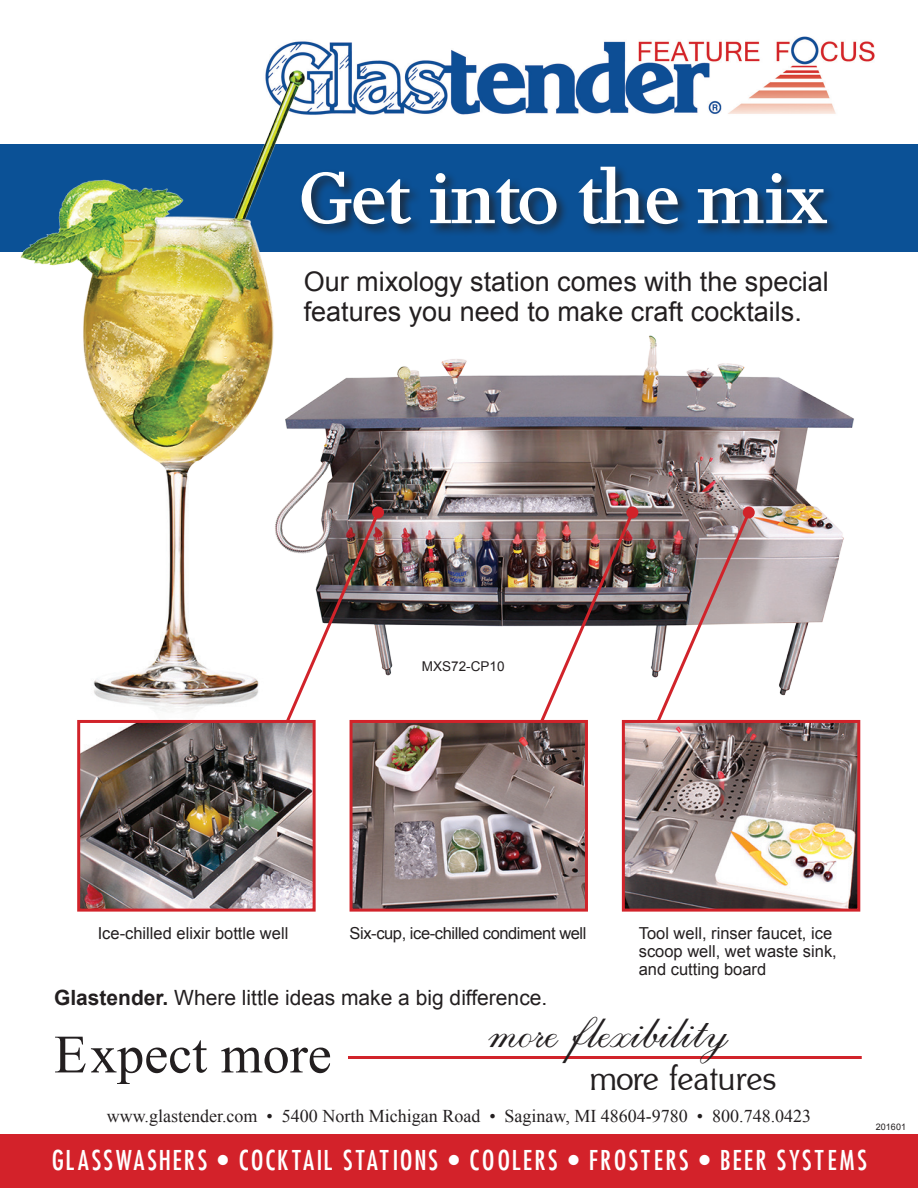
<style>
.page{position:relative;width:918px;height:1188px;background:#fff}
.page>*{position:absolute;margin:0;border:0;box-sizing:border-box;transform-origin:0 0}
.t1{font:72px "Joan Normal";color:#fff}
.t2{font:54px "Times New Roman";color:#231f20}
.t3{font:49.5px "Coleridge";color:#231f20}
.t4{font:36px "Shogun Normal";letter-spacing:.03em;color:#231f20}
.t5{font:700 28.5px "Futshi Condensed Small";letter-spacing:.1em;color:#fff}
.t6{font:27px/30px "Arial";color:#231f20}
.t7{font:21px "Arial";color:#231f20}
.t8{font:18px "Times New Roman";color:#231f20}
.t9{font:16.5px/18px "Arial";color:#231f20}
.t10{font:16.5px "Arial";letter-spacing:-.025em;color:#231f20}
.t11{font:13.5px "Arial";color:#231f20}
.t12{font:9px "Arial";color:#231f20}
.s1{font-weight:700}
</style>
<div class="page">
<img style="left:339px;top:335px;width:515px;height:361px">
<div style="left:0;top:144px;width:918px;height:108px;background:#0b5196"></div>
<img style="left:269px;top:36px;width:606px;height:79px">
<img style="left:20px;top:61px;width:319px;height:659px">
<hr style="left:348px;top:1056px;width:514px;height:3px;background:#d1232a">
<div style="left:0;top:1134px;width:918px;height:54px;background:#d3222a"></div>
<div style="left:298px;top:164px;width:541px;height:73px;background:#231f20;opacity:.75"></div>
<img style="left:278px;top:509px;width:104px;height:229px">
<div style="left:372px;top:506px;width:12px;height:12px;background:#d1232a;border-radius:50%"></div>
<img style="left:532px;top:509px;width:104px;height:229px">
<div style="left:626px;top:506px;width:12px;height:12px;background:#d1232a;border-radius:50%"></div>
<img style="left:81px;top:724px;width:231px;height:184px">
<div style="left:77px;top:720px;width:239px;height:192px;border:3px solid #d1232a"></div>
<img style="left:649px;top:509px;width:104px;height:211px">
<div style="left:743px;top:506px;width:12px;height:12px;background:#d1232a;border-radius:50%"></div>
<img style="left:354px;top:724px;width:230px;height:184px">
<div style="left:350px;top:720px;width:238px;height:192px;border:3px solid #d1232a"></div>
<img style="left:626px;top:724px;width:230px;height:184px">
<div style="left:622px;top:720px;width:238px;height:192px;border:3px solid #d1232a"></div>
<h1 class="t1" style="left:302px;top:156px;width:527px">Get into the mix</h1>
<h3 class="t6" style="left:304px;top:267px;width:527px">Our mixology station comes with the special features you need to make craft cocktails.</h3>
<p class="t11" style="left:422px;top:657px;width:84px">MXS72-CP10</p>
<p class="t9" style="left:98px;top:924px;width:192px">Ice-chilled elixir bottle well</p>
<p class="t10" style="left:350px;top:922px;width:238px">Six-cup, ice-chilled condiment well</p>
<p class="t7" style="left:54px;top:984px;width:495px"><span class="s1">Glastender.</span> Where little ideas make a big difference.</p>
<p class="t9" style="left:639px;top:924px;width:200px">Tool well, rinser faucet, ice scoop well, wet waste sink, and cutting board</p>
<h2 class="t2" style="left:54px;top:1018px;width:279px">Expect more</h2>
<h3 class="t3" style="left:484px;top:1000px;width:242px">more flexibility</h3>
<h3 class="t4" style="left:590px;top:1058px;width:187px">more features</h3>
<p class="t8" style="left:107px;top:1104px;width:706px">www.glastender.com • 5400 North Michigan Road • Saginaw, MI 48604-9780 • 800.748.0423</p>
<h3 class="t5" style="left:52px;top:1143px;width:816px">GLASSWASHERS • COCKTAIL STATIONS • COOLERS • FROSTERS • BEER SYSTEMS</h3>
<p class="t12" style="left:876px;top:1121px;width:32px">201601</p>
</div>
